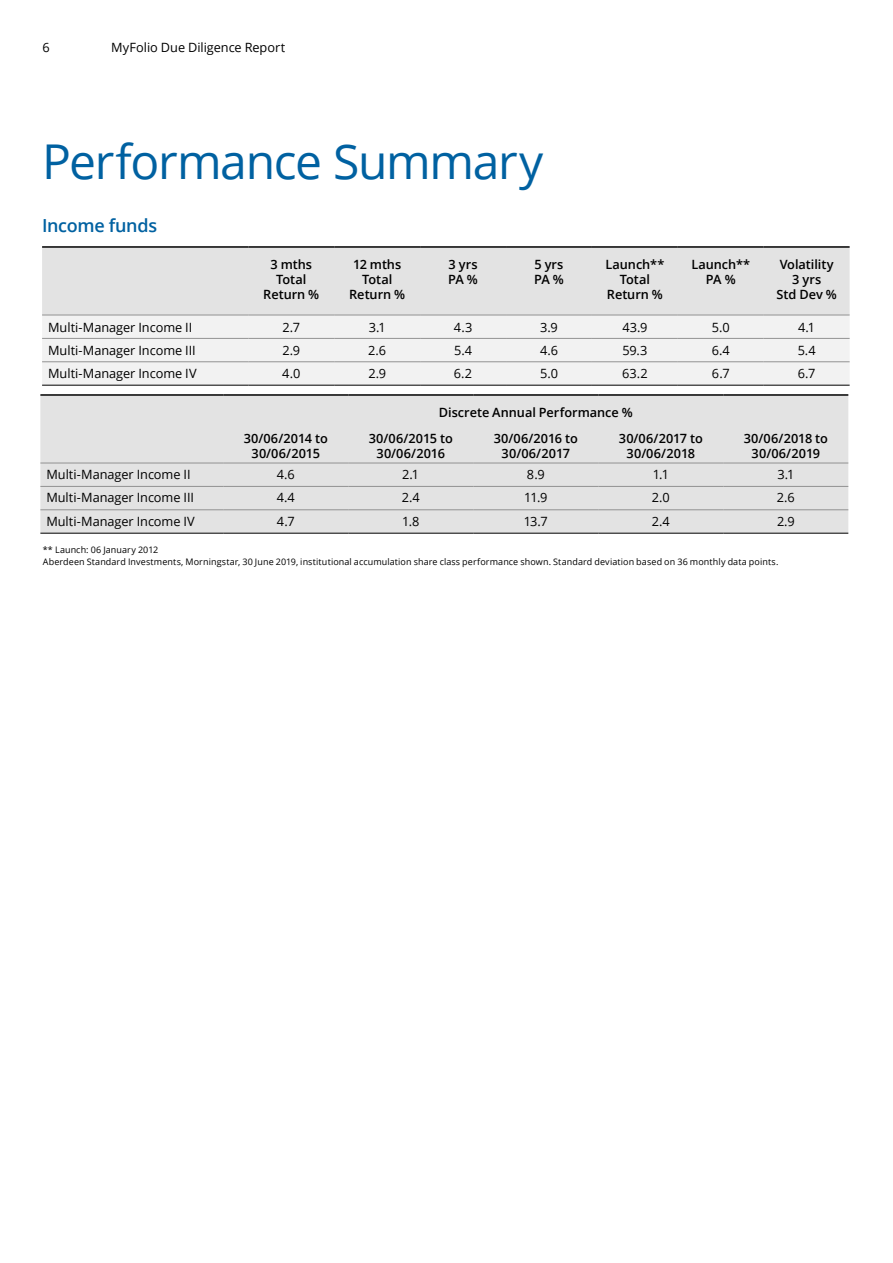
<style>
.page{position:relative;width:893px;height:1263px;background:#fff}
.page>*{position:absolute;margin:0;border:0;box-sizing:border-box;transform-origin:0 0}
.t1{font:48px "Open Sans";letter-spacing:-.025em;color:#0061a1}
.t2{font:600 18px "Open Sans";letter-spacing:-.02em;color:#0061a1}
.t3{font:12.75px "Open Sans";letter-spacing:-.005em;color:#000}
.t4{font:600 12.75px/15px "Open Sans";letter-spacing:-.005em;color:#000;text-align:center}
.t5{font:9px/11.2px "Open Sans";letter-spacing:.01em;color:#000}
</style>
<div class="page">
<div style="left:40px;top:396px;width:808px;height:137px;background:#e3e3e3"></div>
<hr style="left:40px;top:394px;width:183px;height:2px;background:#000">
<hr style="left:223px;top:394px;width:125px;height:2px;background:#000">
<hr style="left:348px;top:394px;width:125px;height:2px;background:#000">
<hr style="left:473px;top:394px;width:125px;height:2px;background:#000">
<hr style="left:598px;top:394px;width:125px;height:2px;background:#000">
<hr style="left:723px;top:394px;width:125px;height:2px;background:#000">
<hr style="left:223px;top:463px;width:125px;height:1px;background:#929292">
<hr style="left:348px;top:463px;width:125px;height:1px;background:#929292">
<hr style="left:473px;top:463px;width:125px;height:1px;background:#929292">
<hr style="left:598px;top:463px;width:125px;height:1px;background:#929292">
<hr style="left:723px;top:463px;width:125px;height:1px;background:#929292">
<hr style="left:223px;top:486px;width:125px;height:1px;background:#929292">
<hr style="left:348px;top:486px;width:125px;height:1px;background:#929292">
<hr style="left:473px;top:486px;width:125px;height:1px;background:#929292">
<hr style="left:598px;top:486px;width:125px;height:1px;background:#929292">
<hr style="left:723px;top:486px;width:125px;height:1px;background:#929292">
<hr style="left:223px;top:509px;width:125px;height:1px;background:#929292">
<hr style="left:348px;top:509px;width:125px;height:1px;background:#929292">
<hr style="left:473px;top:509px;width:125px;height:1px;background:#929292">
<hr style="left:598px;top:509px;width:125px;height:1px;background:#929292">
<hr style="left:723px;top:509px;width:125px;height:1px;background:#929292">
<hr style="left:223px;top:533px;width:125px;height:1px;background:#000">
<hr style="left:348px;top:533px;width:125px;height:1px;background:#000">
<hr style="left:473px;top:533px;width:125px;height:1px;background:#000">
<hr style="left:598px;top:533px;width:125px;height:1px;background:#000">
<hr style="left:723px;top:533px;width:125px;height:1px;background:#000">
<hr style="left:40px;top:533px;width:183px;height:1px;background:#000">
<hr style="left:40px;top:463px;width:183px;height:1px;background:#929292">
<hr style="left:40px;top:486px;width:183px;height:1px;background:#929292">
<hr style="left:40px;top:509px;width:183px;height:1px;background:#929292">
<div style="left:42px;top:248px;width:808px;height:67px;background:#e3e3e3"></div>
<div style="left:42px;top:316px;width:808px;height:69px;background:#f2f2f2"></div>
<hr style="left:248px;top:315px;width:86px;height:1px;background:#929292">
<hr style="left:334px;top:315px;width:86px;height:1px;background:#929292">
<hr style="left:420px;top:315px;width:86px;height:1px;background:#929292">
<hr style="left:506px;top:315px;width:86px;height:1px;background:#929292">
<hr style="left:592px;top:315px;width:86px;height:1px;background:#929292">
<hr style="left:678px;top:315px;width:86px;height:1px;background:#929292">
<hr style="left:764px;top:315px;width:86px;height:1px;background:#929292">
<hr style="left:42px;top:338px;width:206px;height:1px;background:#929292">
<hr style="left:248px;top:338px;width:86px;height:1px;background:#929292">
<hr style="left:334px;top:338px;width:86px;height:1px;background:#929292">
<hr style="left:420px;top:338px;width:86px;height:1px;background:#929292">
<hr style="left:506px;top:338px;width:86px;height:1px;background:#929292">
<hr style="left:592px;top:338px;width:86px;height:1px;background:#929292">
<hr style="left:678px;top:338px;width:86px;height:1px;background:#929292">
<hr style="left:764px;top:338px;width:86px;height:1px;background:#929292">
<hr style="left:42px;top:361px;width:206px;height:1px;background:#929292">
<hr style="left:248px;top:361px;width:86px;height:1px;background:#929292">
<hr style="left:334px;top:361px;width:86px;height:1px;background:#929292">
<hr style="left:420px;top:361px;width:86px;height:1px;background:#929292">
<hr style="left:506px;top:361px;width:86px;height:1px;background:#929292">
<hr style="left:592px;top:361px;width:86px;height:1px;background:#929292">
<hr style="left:678px;top:361px;width:86px;height:1px;background:#929292">
<hr style="left:764px;top:361px;width:86px;height:1px;background:#929292">
<hr style="left:42px;top:246px;width:206px;height:2px;background:#000">
<hr style="left:248px;top:246px;width:86px;height:2px;background:#000">
<hr style="left:334px;top:246px;width:86px;height:2px;background:#000">
<hr style="left:420px;top:246px;width:86px;height:2px;background:#000">
<hr style="left:506px;top:246px;width:86px;height:2px;background:#000">
<hr style="left:592px;top:246px;width:86px;height:2px;background:#000">
<hr style="left:678px;top:246px;width:86px;height:2px;background:#000">
<hr style="left:764px;top:246px;width:86px;height:2px;background:#000">
<hr style="left:42px;top:315px;width:206px;height:1px;background:#929292">
<hr style="left:248px;top:385px;width:86px;height:1px;background:#000">
<hr style="left:334px;top:385px;width:86px;height:1px;background:#000">
<hr style="left:420px;top:385px;width:86px;height:1px;background:#000">
<hr style="left:506px;top:385px;width:86px;height:1px;background:#000">
<hr style="left:592px;top:385px;width:86px;height:1px;background:#000">
<hr style="left:678px;top:385px;width:86px;height:1px;background:#000">
<hr style="left:764px;top:385px;width:86px;height:1px;background:#000">
<hr style="left:42px;top:385px;width:206px;height:1px;background:#000">
<p class="t3" style="left:42px;top:39px;width:9px">6</p>
<p class="t3" style="left:111px;top:39px;width:176px">MyFolio Due Diligence Report</p>
<h1 class="t1" style="left:42px;top:129px;width:503px">Performance Summary</h1>
<h2 class="t2" style="left:42px;top:213px;width:117px">Income funds</h2>
<p class="t4" style="left:263px;top:257px;width:57px">3 mths<br>Total<br>Return %</p>
<p class="t4" style="left:349px;top:257px;width:57px">12 mths<br>Total<br>Return %</p>
<p class="t4" style="left:448px;top:257px;width:31px;text-align:left">3 yrs<br>PA %</p>
<p class="t4" style="left:534px;top:257px;width:31px;text-align:left">5 yrs<br>PA %</p>
<p class="t4" style="left:605px;top:257px;width:60px">Launch**<br>Total<br>Return %</p>
<p class="t4" style="left:691px;top:257px;width:60px">Launch**<br>PA %</p>
<p class="t4" style="left:777px;top:257px;width:62px">Volatility<br>3 yrs<br>Std Dev %</p>
<p class="t3" style="left:48px;top:318px;width:146px">Multi-Manager Income II</p>
<p class="t3" style="left:283px;top:318px;width:19px">2.7</p>
<p class="t3" style="left:369px;top:318px;width:19px">3.1</p>
<p class="t3" style="left:454px;top:318px;width:20px">4.3</p>
<p class="t3" style="left:540px;top:318px;width:19px">3.9</p>
<p class="t3" style="left:622px;top:318px;width:27px">43.9</p>
<p class="t3" style="left:712px;top:318px;width:19px">5.0</p>
<p class="t3" style="left:798px;top:318px;width:19px">4.1</p>
<p class="t3" style="left:48px;top:342px;width:149px">Multi-Manager Income III</p>
<p class="t3" style="left:282px;top:342px;width:19px">2.9</p>
<p class="t3" style="left:368px;top:342px;width:19px">2.6</p>
<p class="t3" style="left:454px;top:342px;width:20px">5.4</p>
<p class="t3" style="left:540px;top:342px;width:20px">4.6</p>
<p class="t3" style="left:622px;top:342px;width:27px">59.3</p>
<p class="t3" style="left:712px;top:342px;width:20px">6.4</p>
<p class="t3" style="left:798px;top:342px;width:20px">5.4</p>
<p class="t3" style="left:48px;top:365px;width:150px">Multi-Manager Income IV</p>
<p class="t3" style="left:282px;top:365px;width:20px">4.0</p>
<p class="t3" style="left:368px;top:365px;width:19px">2.9</p>
<p class="t3" style="left:454px;top:365px;width:20px">6.2</p>
<p class="t3" style="left:540px;top:365px;width:19px">5.0</p>
<p class="t3" style="left:622px;top:365px;width:27px">63.2</p>
<p class="t3" style="left:712px;top:365px;width:19px">6.7</p>
<p class="t3" style="left:798px;top:365px;width:19px">6.7</p>
<p class="t4" style="left:439px;top:405px;width:195px">Discrete Annual Performance %</p>
<p class="t4" style="left:244px;top:431px;width:86px">30/06/2014 to<br>30/06/2015</p>
<p class="t4" style="left:369px;top:431px;width:86px">30/06/2015 to<br>30/06/2016</p>
<p class="t4" style="left:494px;top:431px;width:86px">30/06/2016 to<br>30/06/2017</p>
<p class="t4" style="left:619px;top:431px;width:86px">30/06/2017 to<br>30/06/2018</p>
<p class="t4" style="left:744px;top:431px;width:86px">30/06/2018 to<br>30/06/2019</p>
<p class="t3" style="left:46px;top:465px;width:146px">Multi-Manager Income II</p>
<p class="t3" style="left:277px;top:465px;width:20px">4.6</p>
<p class="t3" style="left:402px;top:465px;width:18px">2.1</p>
<p class="t3" style="left:527px;top:465px;width:19px">8.9</p>
<p class="t3" style="left:653px;top:465px;width:18px">1.1</p>
<p class="t3" style="left:777px;top:465px;width:19px">3.1</p>
<p class="t3" style="left:46px;top:489px;width:149px">Multi-Manager Income III</p>
<p class="t3" style="left:277px;top:489px;width:20px">4.4</p>
<p class="t3" style="left:402px;top:489px;width:20px">2.4</p>
<p class="t3" style="left:524px;top:489px;width:25px">11.9</p>
<p class="t3" style="left:652px;top:489px;width:19px">2.0</p>
<p class="t3" style="left:777px;top:489px;width:19px">2.6</p>
<p class="t3" style="left:46px;top:512px;width:150px">Multi-Manager Income IV</p>
<p class="t3" style="left:277px;top:512px;width:19px">4.7</p>
<p class="t3" style="left:402px;top:512px;width:19px">1.8</p>
<p class="t3" style="left:524px;top:512px;width:26px">13.7</p>
<p class="t3" style="left:652px;top:512px;width:20px">2.4</p>
<p class="t3" style="left:777px;top:512px;width:19px">2.9</p>
<p class="t5" style="left:43px;top:544px;width:737px">** Launch: 06 January 2012<br>Aberdeen Standard Investments, Morningstar, 30 June 2019, institutional accumulation share class performance shown. Standard deviation based on 36 monthly data points.</p>
</div>
